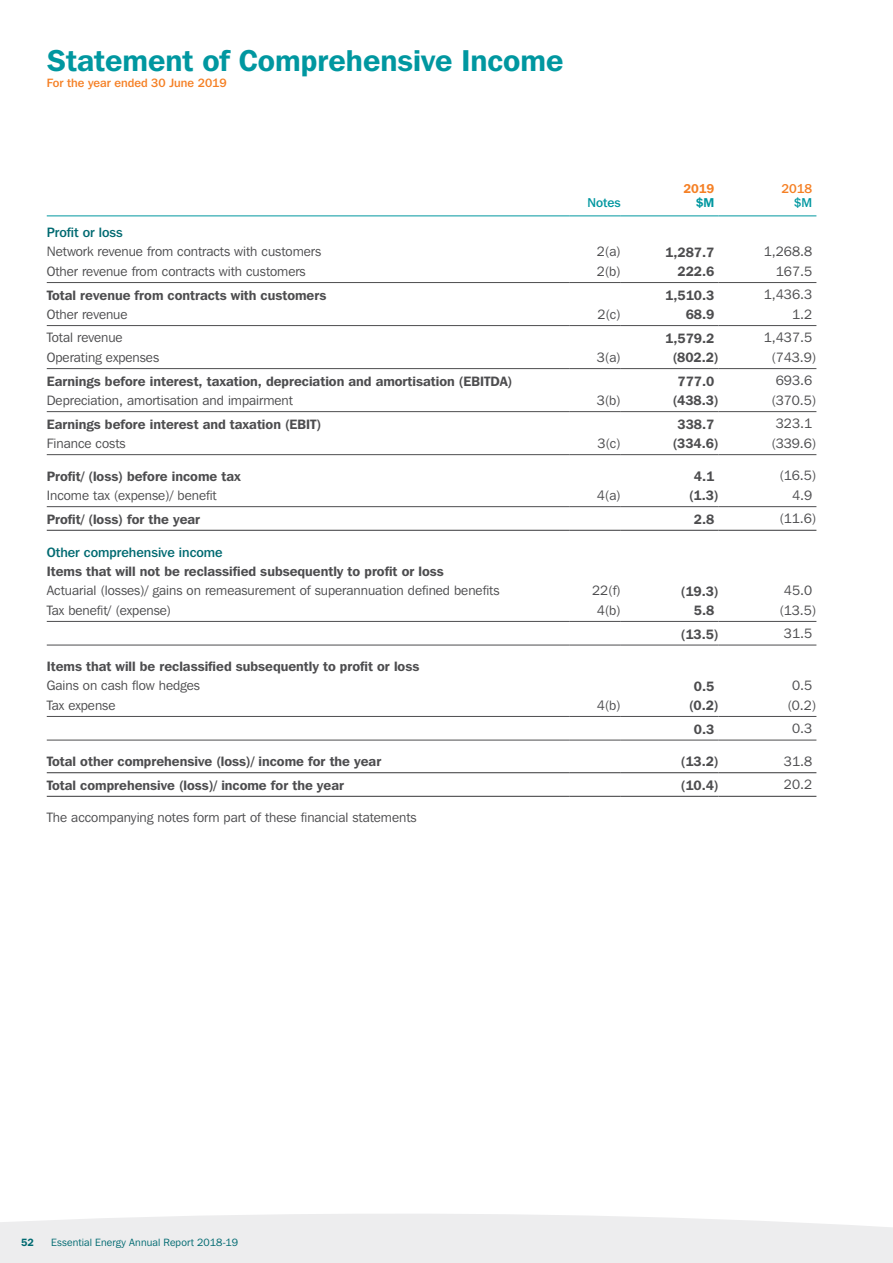
<style>
.page{position:relative;width:893px;height:1263px;background:#fff}
.page>*{position:absolute;margin:0;border:0;box-sizing:border-box;transform-origin:0 0}
.t1{font:600 30px "Franklin Gothic IT Cby BT";color:#0097a0}
.t2{font:13.5px "Franklin Gothic IT Cby BT";color:#4d4d4f}
.t3{font:600 13.5px "Franklin Gothic IT Cby BT";color:#4d4d4f}
.t4{font:500 13.5px "Franklin Gothic IT Cby BT";color:#006a71}
.t5{font:500 12.75px "Franklin Gothic IT Cby BT";color:#0097a0}
.t6{font:600 12.75px "Franklin Gothic IT Cby BT";color:#f58025}
.t7{font:500 12.75px "Franklin Gothic IT Cby BT";color:#f58025}
.t8{font:600 12.75px "Franklin Gothic IT Cby BT";color:#0097a0}
.t9{font:500 12px "Franklin Gothic IT Cby BT";color:#f58025}
.t10{font:10.5px "Franklin Gothic IT Cby BT";letter-spacing:.01em;color:#006a71}
.t11{font:600 10.5px "Franklin Gothic IT Cby BT";color:#006a71}
</style>
<div class="page">
<div style="left:0;top:1214px;width:893px;height:49px;background:#ededee"></div>
<hr style="left:47px;top:215px;width:523px;height:1px;background:#0097a0">
<hr style="left:570px;top:215px;width:51px;height:1px;background:#0097a0">
<hr style="left:621px;top:215px;width:98px;height:1px;background:#0097a0">
<hr style="left:719px;top:215px;width:97px;height:1px;background:#0097a0">
<hr style="left:47px;top:506px;width:523px;height:1px;background:#4d4d4f">
<hr style="left:570px;top:506px;width:51px;height:1px;background:#4d4d4f">
<hr style="left:621px;top:506px;width:98px;height:1px;background:#4d4d4f">
<hr style="left:719px;top:506px;width:97px;height:1px;background:#4d4d4f">
<hr style="left:47px;top:454px;width:523px;height:1px;background:#4d4d4f">
<hr style="left:570px;top:454px;width:51px;height:1px;background:#4d4d4f">
<hr style="left:621px;top:454px;width:98px;height:1px;background:#4d4d4f">
<hr style="left:719px;top:454px;width:97px;height:1px;background:#4d4d4f">
<hr style="left:47px;top:621px;width:523px;height:1px;background:#4d4d4f">
<hr style="left:570px;top:621px;width:51px;height:1px;background:#4d4d4f">
<hr style="left:621px;top:621px;width:98px;height:1px;background:#4d4d4f">
<hr style="left:719px;top:621px;width:97px;height:1px;background:#4d4d4f">
<hr style="left:47px;top:645px;width:523px;height:1px;background:#4d4d4f">
<hr style="left:570px;top:645px;width:51px;height:1px;background:#4d4d4f">
<hr style="left:621px;top:645px;width:98px;height:1px;background:#4d4d4f">
<hr style="left:719px;top:645px;width:97px;height:1px;background:#4d4d4f">
<hr style="left:47px;top:716px;width:523px;height:1px;background:#4d4d4f">
<hr style="left:570px;top:716px;width:51px;height:1px;background:#4d4d4f">
<hr style="left:621px;top:716px;width:98px;height:1px;background:#4d4d4f">
<hr style="left:719px;top:716px;width:97px;height:1px;background:#4d4d4f">
<hr style="left:47px;top:740px;width:523px;height:1px;background:#4d4d4f">
<hr style="left:570px;top:740px;width:51px;height:1px;background:#4d4d4f">
<hr style="left:621px;top:740px;width:98px;height:1px;background:#4d4d4f">
<hr style="left:719px;top:740px;width:97px;height:1px;background:#4d4d4f">
<hr style="left:47px;top:325px;width:523px;height:1px;background:#4d4d4f">
<hr style="left:570px;top:325px;width:51px;height:1px;background:#4d4d4f">
<hr style="left:621px;top:325px;width:98px;height:1px;background:#4d4d4f">
<hr style="left:719px;top:325px;width:97px;height:1px;background:#4d4d4f">
<hr style="left:47px;top:368px;width:523px;height:1px;background:#4d4d4f">
<hr style="left:570px;top:368px;width:51px;height:1px;background:#4d4d4f">
<hr style="left:621px;top:368px;width:98px;height:1px;background:#4d4d4f">
<hr style="left:719px;top:368px;width:97px;height:1px;background:#4d4d4f">
<hr style="left:47px;top:411px;width:523px;height:1px;background:#4d4d4f">
<hr style="left:570px;top:411px;width:51px;height:1px;background:#4d4d4f">
<hr style="left:621px;top:411px;width:98px;height:1px;background:#4d4d4f">
<hr style="left:719px;top:411px;width:97px;height:1px;background:#4d4d4f">
<hr style="left:47px;top:282px;width:523px;height:1px;background:#4d4d4f">
<hr style="left:570px;top:282px;width:51px;height:1px;background:#4d4d4f">
<hr style="left:621px;top:282px;width:98px;height:1px;background:#4d4d4f">
<hr style="left:719px;top:282px;width:97px;height:1px;background:#4d4d4f">
<hr style="left:47px;top:530px;width:523px;height:1px;background:#4d4d4f">
<hr style="left:570px;top:530px;width:51px;height:1px;background:#4d4d4f">
<hr style="left:621px;top:530px;width:98px;height:1px;background:#4d4d4f">
<hr style="left:719px;top:530px;width:97px;height:1px;background:#4d4d4f">
<hr style="left:47px;top:772px;width:523px;height:1px;background:#4d4d4f">
<hr style="left:570px;top:772px;width:51px;height:1px;background:#4d4d4f">
<hr style="left:621px;top:772px;width:98px;height:1px;background:#4d4d4f">
<hr style="left:719px;top:772px;width:97px;height:1px;background:#4d4d4f">
<hr style="left:47px;top:796px;width:523px;height:1px;background:#4d4d4f">
<hr style="left:570px;top:796px;width:51px;height:1px;background:#4d4d4f">
<hr style="left:621px;top:796px;width:98px;height:1px;background:#4d4d4f">
<hr style="left:719px;top:796px;width:97px;height:1px;background:#4d4d4f">
<h1 class="t1" style="left:47px;top:42px;width:518px">Statement of Comprehensive Income</h1>
<p class="t9" style="left:47px;top:76px;width:181px">For the year ended 30 June 2019</p>
<p class="t5" style="left:587px;top:195px;width:35px">Notes</p>
<p class="t6" style="left:683px;top:181px;width:33px">2019</p>
<p class="t8" style="left:696px;top:195px;width:20px">$M</p>
<p class="t7" style="left:781px;top:181px;width:32px">2018</p>
<p class="t5" style="left:794px;top:195px;width:20px">$M</p>
<p class="t4" style="left:47px;top:224px;width:78px">Profit or loss</p>
<p class="t2" style="left:47px;top:243px;width:276px">Network revenue from contracts with customers</p>
<p class="t2" style="left:597px;top:243px;width:25px">2(a)</p>
<p class="t3" style="left:665px;top:244px;width:51px">1,287.7</p>
<p class="t2" style="left:764px;top:243px;width:50px">1,268.8</p>
<p class="t2" style="left:47px;top:263px;width:260px">Other revenue from contracts with customers</p>
<p class="t2" style="left:597px;top:263px;width:25px">2(b)</p>
<p class="t3" style="left:677px;top:263px;width:38px">222.6</p>
<p class="t2" style="left:776px;top:263px;width:38px">167.5</p>
<p class="t3" style="left:47px;top:287px;width:281px">Total revenue from contracts with customers</p>
<p class="t3" style="left:665px;top:287px;width:51px">1,510.3</p>
<p class="t2" style="left:764px;top:286px;width:50px">1,436.3</p>
<p class="t2" style="left:47px;top:306px;width:82px">Other revenue</p>
<p class="t2" style="left:597px;top:306px;width:25px">2(c)</p>
<p class="t3" style="left:686px;top:306px;width:30px">68.9</p>
<p class="t2" style="left:792px;top:306px;width:22px">1.2</p>
<p class="t2" style="left:47px;top:329px;width:77px">Total revenue</p>
<p class="t3" style="left:665px;top:330px;width:51px">1,579.2</p>
<p class="t2" style="left:764px;top:329px;width:50px">1,437.5</p>
<p class="t2" style="left:47px;top:349px;width:114px">Operating expenses</p>
<p class="t2" style="left:597px;top:349px;width:25px">3(a)</p>
<p class="t3" style="left:673px;top:349px;width:47px">(802.2)</p>
<p class="t2" style="left:771px;top:349px;width:47px">(743.9)</p>
<p class="t3" style="left:47px;top:373px;width:467px">Earnings before interest, taxation, depreciation and amortisation (EBITDA)</p>
<p class="t3" style="left:677px;top:373px;width:38px">777.0</p>
<p class="t2" style="left:776px;top:372px;width:38px">693.6</p>
<p class="t2" style="left:47px;top:392px;width:248px">Depreciation, amortisation and impairment</p>
<p class="t2" style="left:597px;top:392px;width:25px">3(b)</p>
<p class="t3" style="left:673px;top:392px;width:47px">(438.3)</p>
<p class="t2" style="left:771px;top:392px;width:47px">(370.5)</p>
<p class="t3" style="left:47px;top:416px;width:276px">Earnings before interest and taxation (EBIT)</p>
<p class="t3" style="left:677px;top:416px;width:38px">338.7</p>
<p class="t2" style="left:776px;top:415px;width:38px">323.1</p>
<p class="t2" style="left:47px;top:435px;width:80px">Finance costs</p>
<p class="t2" style="left:597px;top:435px;width:25px">3(c)</p>
<p class="t3" style="left:673px;top:435px;width:47px">(334.6)</p>
<p class="t2" style="left:771px;top:435px;width:47px">(339.6)</p>
<p class="t3" style="left:47px;top:468px;width:195px">Profit/ (loss) before income tax</p>
<p class="t3" style="left:694px;top:468px;width:22px">4.1</p>
<p class="t2" style="left:779px;top:467px;width:39px">(16.5)</p>
<p class="t2" style="left:47px;top:487px;width:172px">Income tax (expense)/ benefit</p>
<p class="t2" style="left:597px;top:487px;width:25px">4(a)</p>
<p class="t3" style="left:689px;top:487px;width:31px">(1.3)</p>
<p class="t2" style="left:792px;top:487px;width:22px">4.9</p>
<p class="t3" style="left:47px;top:511px;width:155px">Profit/ (loss) for the year</p>
<p class="t3" style="left:694px;top:511px;width:22px">2.8</p>
<p class="t2" style="left:779px;top:510px;width:39px">(11.6)</p>
<p class="t4" style="left:47px;top:544px;width:177px">Other comprehensive income</p>
<p class="t3" style="left:47px;top:563px;width:399px">Items that will not be reclassified subsequently to profit or loss</p>
<p class="t2" style="left:47px;top:582px;width:454px">Actuarial (losses)/ gains on remeasurement of superannuation defined benefits</p>
<p class="t2" style="left:592px;top:582px;width:30px">22(f)</p>
<p class="t3" style="left:681px;top:582px;width:39px">(19.3)</p>
<p class="t2" style="left:784px;top:582px;width:30px">45.0</p>
<p class="t2" style="left:47px;top:601px;width:126px">Tax benefit/ (expense)</p>
<p class="t2" style="left:597px;top:601px;width:25px">4(b)</p>
<p class="t3" style="left:694px;top:602px;width:22px">5.8</p>
<p class="t2" style="left:779px;top:601px;width:39px">(13.5)</p>
<p class="t3" style="left:681px;top:625px;width:39px">(13.5)</p>
<p class="t2" style="left:784px;top:625px;width:30px">31.5</p>
<p class="t3" style="left:47px;top:658px;width:374px">Items that will be reclassified subsequently to profit or loss</p>
<p class="t2" style="left:47px;top:677px;width:155px">Gains on cash flow hedges</p>
<p class="t3" style="left:694px;top:677px;width:22px">0.5</p>
<p class="t2" style="left:792px;top:677px;width:22px">0.5</p>
<p class="t2" style="left:47px;top:696px;width:70px">Tax expense</p>
<p class="t2" style="left:597px;top:696px;width:25px">4(b)</p>
<p class="t3" style="left:689px;top:697px;width:31px">(0.2)</p>
<p class="t2" style="left:787px;top:696px;width:30px">(0.2)</p>
<p class="t3" style="left:694px;top:720px;width:22px">0.3</p>
<p class="t2" style="left:792px;top:720px;width:22px">0.3</p>
<p class="t3" style="left:47px;top:753px;width:336px">Total other comprehensive (loss)/ income for the year</p>
<p class="t3" style="left:681px;top:753px;width:39px">(13.2)</p>
<p class="t2" style="left:784px;top:753px;width:30px">31.8</p>
<p class="t3" style="left:47px;top:777px;width:299px">Total comprehensive (loss)/ income for the year</p>
<p class="t3" style="left:681px;top:777px;width:39px">(10.4)</p>
<p class="t2" style="left:784px;top:776px;width:30px">20.2</p>
<p class="t2" style="left:47px;top:809px;width:371px">The accompanying notes form part of these financial statements</p>
<p class="t11" style="left:21px;top:1235px;width:14px">52</p>
<p class="t10" style="left:51px;top:1235px;width:189px">Essential Energy Annual Report 2018-19</p>
</div>
